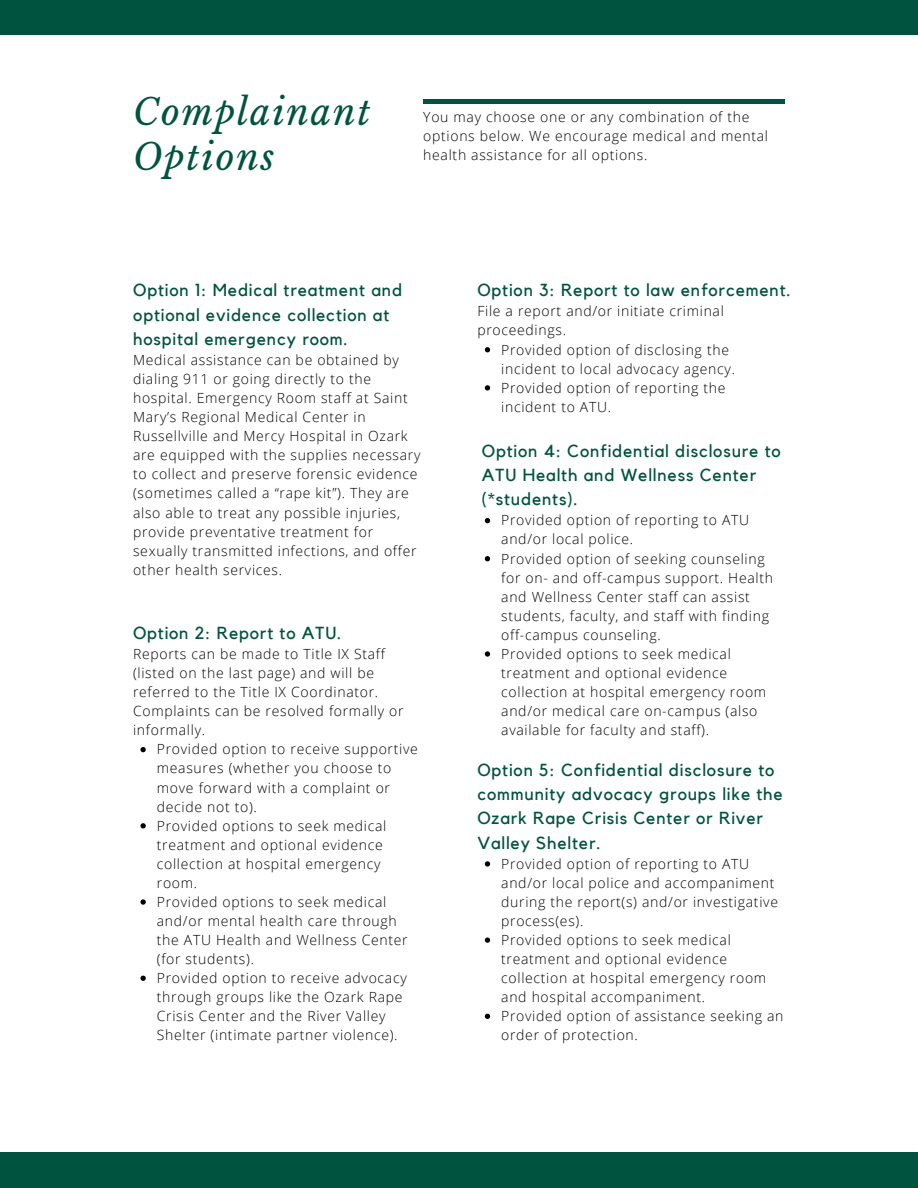
<style>
.page{position:relative;width:918px;height:1188px;background:#fff}
.page>*{position:absolute;margin:0;border:0;box-sizing:border-box;transform-origin:0 0}
.t1{font:italic 36px/44.4px "Libre Baskerville";letter-spacing:.05em;color:#00533e}
.t2{font:17.4px/24.3px "Kollektif";letter-spacing:.05em;color:#00533e}
.t3{font:300 13.95px/19px "Open Sans";letter-spacing:.05em;color:#000}
</style>
<div class="page">
<div style="left:0;top:0;width:918px;height:35px;background:#00533e"></div>
<div style="left:0;top:1153px;width:918px;height:35px;background:#00533e"></div>
<hr style="left:423px;top:100px;width:361px;height:3px;background:#00533e">
<svg style="left:140px;top:747px;width:6px;height:5px"></svg>
<svg style="left:140px;top:823px;width:6px;height:5px"></svg>
<svg style="left:140px;top:899px;width:6px;height:6px"></svg>
<svg style="left:140px;top:976px;width:6px;height:5px"></svg>
<svg style="left:485px;top:518px;width:5px;height:5px"></svg>
<svg style="left:485px;top:556px;width:5px;height:5px"></svg>
<svg style="left:485px;top:651px;width:5px;height:6px"></svg>
<svg style="left:485px;top:861px;width:5px;height:6px"></svg>
<svg style="left:485px;top:938px;width:5px;height:5px"></svg>
<svg style="left:485px;top:1014px;width:5px;height:5px"></svg>
<svg style="left:485px;top:347px;width:5px;height:5px"></svg>
<svg style="left:485px;top:385px;width:5px;height:6px"></svg>
<p class="t1" style="left:133px;top:91px;width:239px">Complainant<br>Options</p>
<p class="t3" style="left:423px;top:107px;width:346px">You may choose one or any combination of the options below. We encourage medical and mental health assistance for all options.</p>
<p class="t2" style="left:133px;top:279px;width:270px">Option 1: Medical treatment and optional evidence collection at hospital emergency room.</p>
<p class="t3" style="left:133px;top:350px;width:289px">Medical assistance can be obtained by dialing 911 or going directly to the hospital. Emergency Room staff at Saint Mary’s Regional Medical Center in Russellville and Mercy Hospital in Ozark are equipped with the supplies necessary to collect and preserve forensic evidence (sometimes called a “rape kit”). They are also able to treat any possible injuries, provide preventative treatment for sexually transmitted infections, and offer other health services.</p>
<p class="t2" style="left:133px;top:621px;width:210px">Option 2: Report to ATU.</p>
<p class="t3" style="left:133px;top:644px;width:272px">Reports can be made to Title IX Staff (listed on the last page) and will be referred to the Title IX Coordinator.<br>Complaints can be resolved formally or informally.</p>
<h1 class="t3" style="left:157px;top:739px;width:262px">Provided option to receive supportive measures (whether you choose to move forward with a complaint or decide not to).</h1>
<p class="t3" style="left:157px;top:816px;width:231px">Provided options to seek medical treatment and optional evidence collection at hospital emergency room.</p>
<p class="t3" style="left:157px;top:892px;width:252px">Provided options to seek medical and/or mental health care through the ATU Health and Wellness Center (for students).</p>
<p class="t3" style="left:157px;top:968px;width:251px">Provided option to receive advocacy through groups like the Ozark Rape Crisis Center and the River Valley Shelter (intimate partner violence).</p>
<p class="t2" style="left:477px;top:279px;width:315px">Option 3: Report to law enforcement.</p>
<p class="t3" style="left:477px;top:302px;width:248px">File a report and/or initiate criminal proceedings.</p>
<p class="t3" style="left:501px;top:340px;width:235px">Provided option of disclosing the incident to local advocacy agency.</p>
<p class="t3" style="left:501px;top:378px;width:226px">Provided option of reporting the incident to ATU.</p>
<p class="t2" style="left:482px;top:439px;width:300px">Option 4: Confidential disclosure to<br>ATU Health and Wellness Center (*students).</p>
<p class="t3" style="left:501px;top:510px;width:250px">Provided option of reporting to ATU and/or local police.</p>
<p class="t3" style="left:501px;top:549px;width:273px">Provided option of seeking counseling for on- and off-campus support. Health and Wellness Center staff can assist students, faculty, and staff with finding off-campus counseling.</p>
<p class="t3" style="left:501px;top:644px;width:267px">Provided options to seek medical treatment and optional evidence collection at hospital emergency room and/or medical care on-campus (also available for faculty and staff).</p>
<p class="t2" style="left:477px;top:758px;width:307px">Option 5: Confidential disclosure to community advocacy groups like the<br>Ozark Rape Crisis Center or River<br>Valley Shelter.</p>
<p class="t3" style="left:501px;top:854px;width:278px">Provided option of reporting to ATU and/or local police and accompaniment during the report(s) and/or investigative process(es).</p>
<p class="t3" style="left:501px;top:930px;width:267px">Provided options to seek medical treatment and optional evidence collection at hospital emergency room and hospital accompaniment.</p>
<p class="t3" style="left:501px;top:1006px;width:284px">Provided option of assistance seeking an order of protection.</p>
</div>
